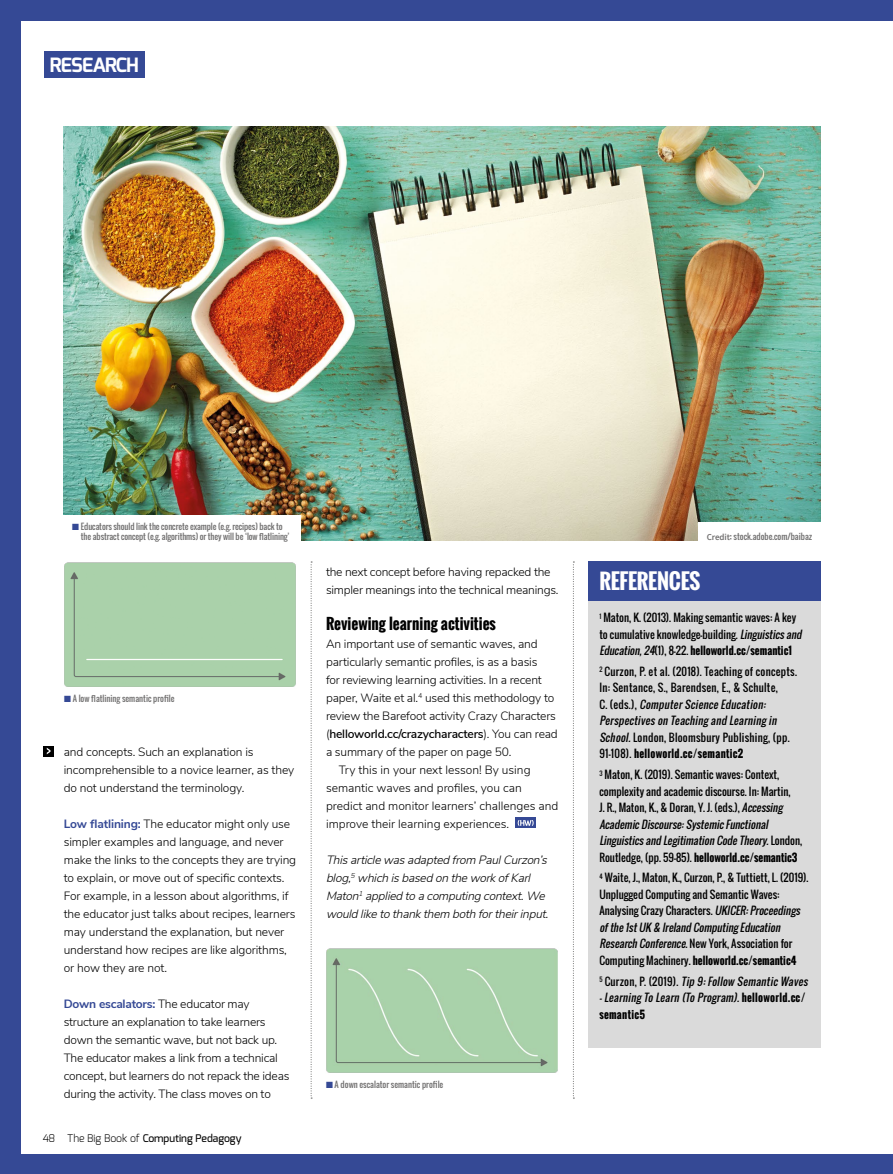
<style>
.page{position:relative;width:893px;height:1174px;background:#fff}
.page>*{position:absolute;margin:0;border:0;box-sizing:border-box;transform-origin:0 0}
.t1{font:700 21px "Oswald";letter-spacing:-.01em;color:#fff}
.t2{font:700 19.65px "Exo";letter-spacing:-.045em;color:#fff}
.t3{font:700 15px "Oswald";color:#000}
.t4{font:300 12px/18px "Nunito Sans";letter-spacing:-.015em;color:#000}
.t5{font:italic 300 12px/18px "Nunito Sans";color:#000}
.t6{font:600 12px "Nunito Sans";letter-spacing:-.015em;color:#000}
.t7{font:10.5px/16.5px "Oswald";color:#000}
.t8{font:10.5px/16.5px "Oswald";letter-spacing:.025em;color:#000}
.t9{font:italic 10.5px/16.5px "Oswald";color:#000}
.t10{font:500 10.5px "Exo";color:#000}
.t11{font:8.25px/10.5px "Oswald";letter-spacing:-.01em;color:#706f6f}
.s1{color:#354995}
.s2{font-family:"Source Sans Pro";font-weight:600;font-size:9px}
.s3{font-weight:700}
.s4{font-weight:700;color:#354995}
.s5{font-weight:300}
.s6{font-style:italic}
.s7{font-style:normal}
.s8{font-weight:700;font-style:normal}
</style>
<div class="page">
<div style="left:0;top:1154px;width:893px;height:20px;background:#354995"></div>
<div style="left:0;top:0;width:893px;height:20px;background:#354995"></div>
<div style="left:0;top:0;width:20px;height:1174px;background:#354995"></div>
<div style="left:44px;top:51px;width:101px;height:27px;background:#354995"></div>
<svg style="left:515px;top:817px;width:21px;height:11px"></svg>
<svg style="left:518px;top:820px;width:16px;height:5px"></svg>
<svg style="left:311px;top:561px;width:1px;height:537px"></svg>
<svg style="left:573px;top:561px;width:1px;height:537px"></svg>
<div style="left:588px;top:561px;width:233px;height:486px;background:#dadada"></div>
<div style="left:588px;top:561px;width:233px;height:40px;background:#354995"></div>
<div style="left:43px;top:745px;width:11px;height:11px;background:#000"></div>
<svg style="left:47px;top:748px;width:3px;height:6px"></svg>
<div style="left:64px;top:562px;width:232px;height:125px;background:#aad1aa"></div>
<img style="left:326px;top:948px;width:232px;height:125px">
<img style="left:64px;top:126px;width:757px;height:414px">
<div style="left:64px;top:516px;width:237px;height:33px;background:#fff"></div>
<div style="left:698px;top:522px;width:123px;height:27px;background:#fff"></div>
<h2 class="t2" style="left:50px;top:52px;width:91px">RESEARCH</h2>
<p class="t11" style="left:81px;top:521px;width:210px;text-indent:-9px"><span class="s1">■</span> Educators should link the concrete example (e.g. recipes) back to the abstract concept (e.g. algorithms) or they will be ‘low flatlining’</p>
<p class="t11" style="left:707px;top:531px;width:107px"><span class="s2">Credit</span><span class="s3">:</span> stock.adobe.com/baibaz</p>
<p class="t11" style="left:64px;top:693px;width:112px"><span class="s1">■</span> A low flatlining semantic profile</p>
<p class="t4" style="left:64px;top:742px;width:232px">and concepts. Such an explanation is incomprehensible to a novice learner, as they do not understand the terminology.</p>
<p class="t4" style="left:64px;top:814px;width:234px"><span class="s4">Low flatlining:</span> The educator might only use simpler examples and language, and never make the links to the concepts they are trying to explain, or move out of specific contexts.<br>For example, in a lesson about algorithms, if the educator just talks about recipes, learners may understand the explanation, but never understand how recipes are like algorithms, or how they are not.</p>
<p class="t4" style="left:64px;top:994px;width:227px"><span class="s4">Down escalators:</span> The educator may structure an explanation to take learners down the semantic wave, but not back up.<br>The educator makes a link from a technical concept, but learners do not repack the ideas during the activity. The class moves on to</p>
<p class="t10" style="left:43px;top:1132px;width:200px"><span class="s5">48 The Big Book of</span> Computing Pedagogy</p>
<p class="t4" style="left:326px;top:562px;width:234px">the next concept before having repacked the simpler meanings into the technical meanings.</p>
<p class="t3" style="left:326px;top:612px;width:171px">Reviewing learning activities</p>
<p class="t4" style="left:326px;top:634px;width:213px">An important use of semantic waves, and</p>
<p class="t4" style="left:326px;top:652px;width:213px">particularly semantic profiles, is as a basis</p>
<p class="t4" style="left:326px;top:670px;width:217px">for reviewing learning activities. In a recent</p>
<p class="t4" style="left:326px;top:688px;width:230px">paper, Waite et al.<sup>4</sup> used this methodology to</p>
<p class="t4" style="left:326px;top:706px;width:231px">review the Barefoot activity Crazy Characters</p>
<p class="t6" style="left:326px;top:725px;width:233px"><span class="s5">(</span>helloworld.cc/crazycharacters<span class="s5">). You can read</span></p>
<p class="t4" style="left:326px;top:742px;width:187px">a summary of the paper on page 50.</p>
<p class="t4" style="left:339px;top:760px;width:193px">Try this in your next lesson! By using</p>
<p class="t4" style="left:326px;top:778px;width:197px">semantic waves and profiles, you can</p>
<p class="t4" style="left:326px;top:796px;width:234px">predict and monitor learners’ challenges and</p>
<p class="t4" style="left:326px;top:814px;width:185px">improve their learning experiences.</p>
<p class="t5" style="left:326px;top:850px;width:227px">Thisarticlewasadaptedfrom PaulCurzon’s blog,<sup>5</sup> whichisbasedontheworkofKarl Maton<sup>1</sup> appliedtoacomputingcontext.We wouldliketothankthem bothfortheirinput.</p>
<p class="t11" style="left:326px;top:1079px;width:119px"><span class="s1">■</span> A down escalator semantic profile</p>
<h1 class="t1" style="left:599px;top:565px;width:102px">REFERENCES</h1>
<p class="t7" style="left:599px;top:609px;width:206px"><sup>1</sup> Maton, K. (2013). Making semantic waves: A key to cumulative knowledge-building. <span class="s6">Linguisticsand<br>Education,24</span>(1), 8–22. <span class="s3">helloworld.cc/semantic1</span></p>
<p class="t8" style="left:599px;top:663px;width:199px"><sup>2</sup> Curzon, P. et al. (2018). Teaching of concepts.<br>In: Sentance, S., Barendsen, E., &amp; Schulte,<br>C . ( e d s . ) , <span class="s6">ComputerScience Education:<br>Perspectives on Teaching and Learning in School.</span>London, Bloomsbury Publishing, (pp.<br>91–108). <span class="s3">helloworld.cc/semantic2</span></p>
<p class="t7" style="left:599px;top:766px;width:204px"><sup>3</sup> Maton, K. (2019). Semantic waves: Context, complexity and academic discourse. In: Martin,<br>J. R., Maton, K., &amp; Doran, Y. J. (eds.), <span class="s6">Accessing AcademicDiscourse:SystemicFunctional Linguisticsand LegitimationCodeTheory.</span>L o n d o n , Routledge, (pp. 59–85). <span class="s3">helloworld.cc/semantic3</span></p>
<p class="t7" style="left:599px;top:869px;width:211px"><sup>4</sup> Waite, J., Maton, K., Curzon, P., &amp; Tuttiett, L. (2019).<br>Unplugged Computing and Semantic Waves:<br>Analysing Crazy Characters. <span class="s6">UKICER:Proceedings ofthe1stUK &amp; Ireland ComputingEducation ResearchConference.</span>New York, Association for Computing Machinery. <span class="s3">helloworld.cc/semantic4</span></p>
<p class="t9" style="left:599px;top:973px;width:213px"><sup>5</sup> <span class="s7">C u r z o n , P. ( 2 0 1 9 ) .</span> Tip 9:Follow Semantic Waves —Learning To Learn (To Program). <span class="s8">h e l l o w o r l d . c c / semantic5</span></p>
</div>
